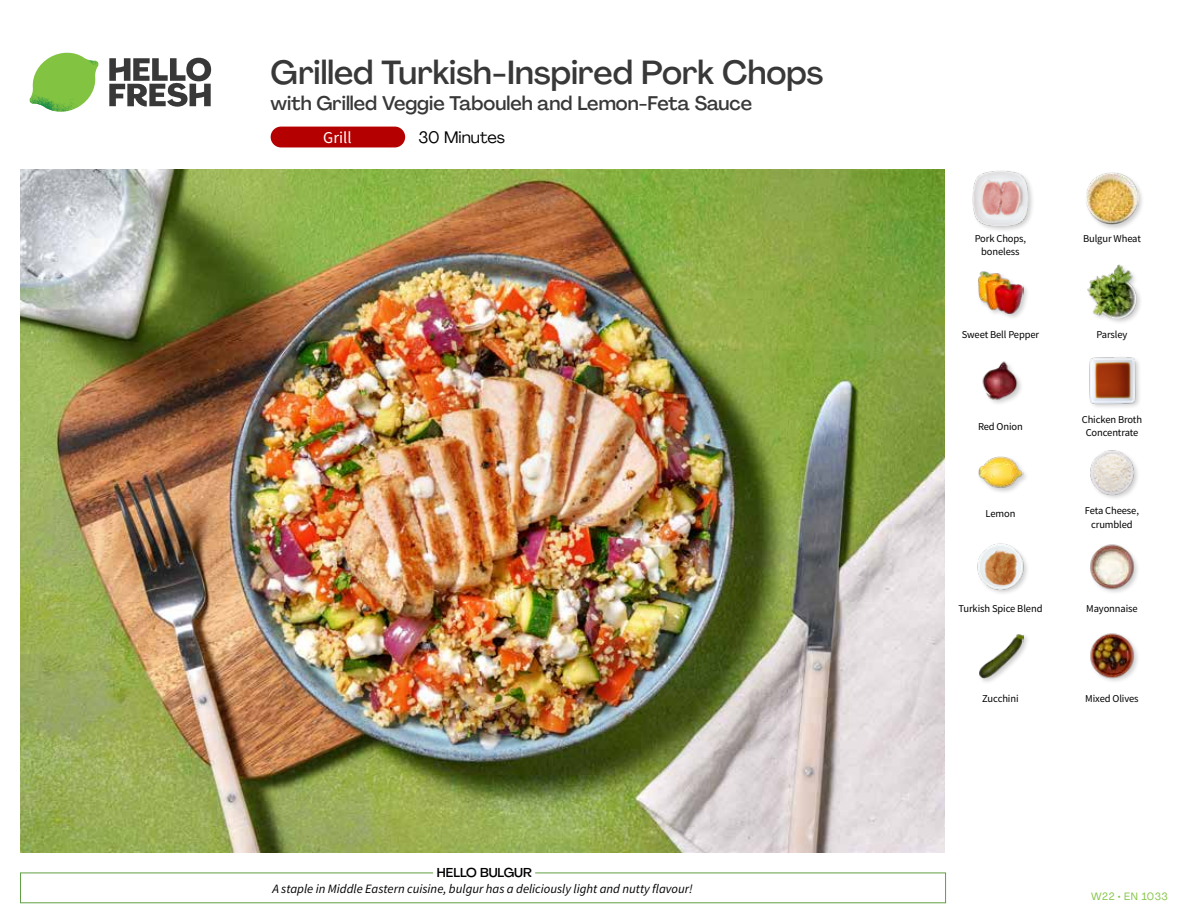
<style>
.page{position:relative;width:1188px;height:918px;background:#fff}
.page>*{position:absolute;margin:0;border:0;box-sizing:border-box;transform-origin:0 0}
.t1{font:500 33px "Agrandir";color:#383839}
.t2{font:500 19.5px "Agrandir";color:#383839}
.t3{font:16.5px "Agrandir";color:#000}
.t4{font:16.5px "Source Sans Pro";color:#fff}
.t5{font:italic 12.75px "Source Sans Pro";color:#000}
.t6{font:500 12.75px "Agrandir";color:#000}
.t7{font:10.5px/13.5px "Source Sans Pro";letter-spacing:-.01em;color:#000;text-align:center}
.t8{font:10.5px "Agrandir";letter-spacing:.05em;color:#82c341}
</style>
<div class="page">
<svg style="left:109px;top:57px;width:102px;height:50px"></svg>
<svg style="left:34px;top:53px;width:62px;height:40px"></svg>
<img style="left:67px;top:53px;width:32px;height:26px">
<img style="left:33px;top:75px;width:59px;height:11px">
<img style="left:29px;top:79px;width:61px;height:33px">
<img style="left:65px;top:86px;width:27px;height:25px">
<div style="left:20px;top:873px;width:926px;height:30px;border:1px solid #609f43"></div>
<div style="left:433px;top:865px;width:102px;height:15px;background:#fff"></div>
<img style="left:21px;top:170px;width:924px;height:682px">
<div style="left:271px;top:127px;width:134px;height:20px;background:#b40000;border-radius:10px"></div>
<img style="left:1090px;top:633px;width:48px;height:48px">
<div style="left:978px;top:633px;width:53px;height:52px;background:#000;opacity:.2"></div>
<img style="left:978px;top:633px;width:46px;height:46px">
<img style="left:1090px;top:544px;width:48px;height:49px">
<img style="left:977px;top:543px;width:50px;height:50px">
<img style="left:1090px;top:450px;width:48px;height:48px">
<div style="left:977px;top:456px;width:52px;height:38px;background:#000;opacity:.2"></div>
<img style="left:977px;top:456px;width:47px;height:38px">
<img style="left:1089px;top:357px;width:51px;height:50px">
<img style="left:982px;top:361px;width:39px;height:43px">
<div style="left:1086px;top:264px;width:57px;height:61px;background:#000;opacity:.2"></div>
<img style="left:1086px;top:265px;width:52px;height:53px">
<div style="left:977px;top:270px;width:53px;height:50px;background:#000;opacity:.2"></div>
<img style="left:977px;top:270px;width:47px;height:45px">
<div style="left:1085px;top:172px;width:60px;height:59px;background:#000;opacity:.2"></div>
<img style="left:1085px;top:172px;width:53px;height:53px">
<div style="left:972px;top:170px;width:63px;height:63px;background:#000;opacity:.2"></div>
<img style="left:972px;top:170px;width:57px;height:57px">
<h1 class="t1" style="left:271px;top:52px;width:554px">Grilled Turkish-Inspired Pork Chops</h1>
<h2 class="t2" style="left:271px;top:91px;width:483px">with Grilled Veggie Tabouleh and Lemon-Feta Sauce</h2>
<h3 class="t4" style="left:323px;top:127px;width:30px">Grill</h3>
<h3 class="t3" style="left:418px;top:127px;width:88px">30 Minutes</h3>
<p class="t6" style="left:437px;top:864px;width:97px">HELLO BULGUR</p>
<p class="t5" style="left:272px;top:881px;width:422px">A staple in Middle Eastern cuisine, bulgur has a deliciously light and nutty flavour!</p>
<p class="t7" style="left:975px;top:231px;width:53px">Pork Chops, boneless</p>
<p class="t7" style="left:1083px;top:231px;width:59px">Bulgur Wheat</p>
<p class="t7" style="left:962px;top:328px;width:79px">Sweet Bell Pepper</p>
<p class="t7" style="left:1096px;top:328px;width:32px">Parsley</p>
<p class="t7" style="left:978px;top:420px;width:46px">Red Onion</p>
<p class="t7" style="left:1082px;top:412px;width:62px">Chicken Broth<br>Concentrate</p>
<p class="t7" style="left:986px;top:506px;width:31px">Lemon</p>
<p class="t7" style="left:1085px;top:504px;width:56px">Feta Cheese, crumbled</p>
<p class="t7" style="left:958px;top:602px;width:86px">Turkish Spice Blend</p>
<p class="t7" style="left:1086px;top:602px;width:53px">Mayonnaise</p>
<p class="t7" style="left:982px;top:691px;width:38px">Zucchini</p>
<p class="t7" style="left:1085px;top:691px;width:55px">Mixed Olives</p>
<p class="t8" style="left:1091px;top:890px;width:78px">W22 • EN 1033</p>
</div>
